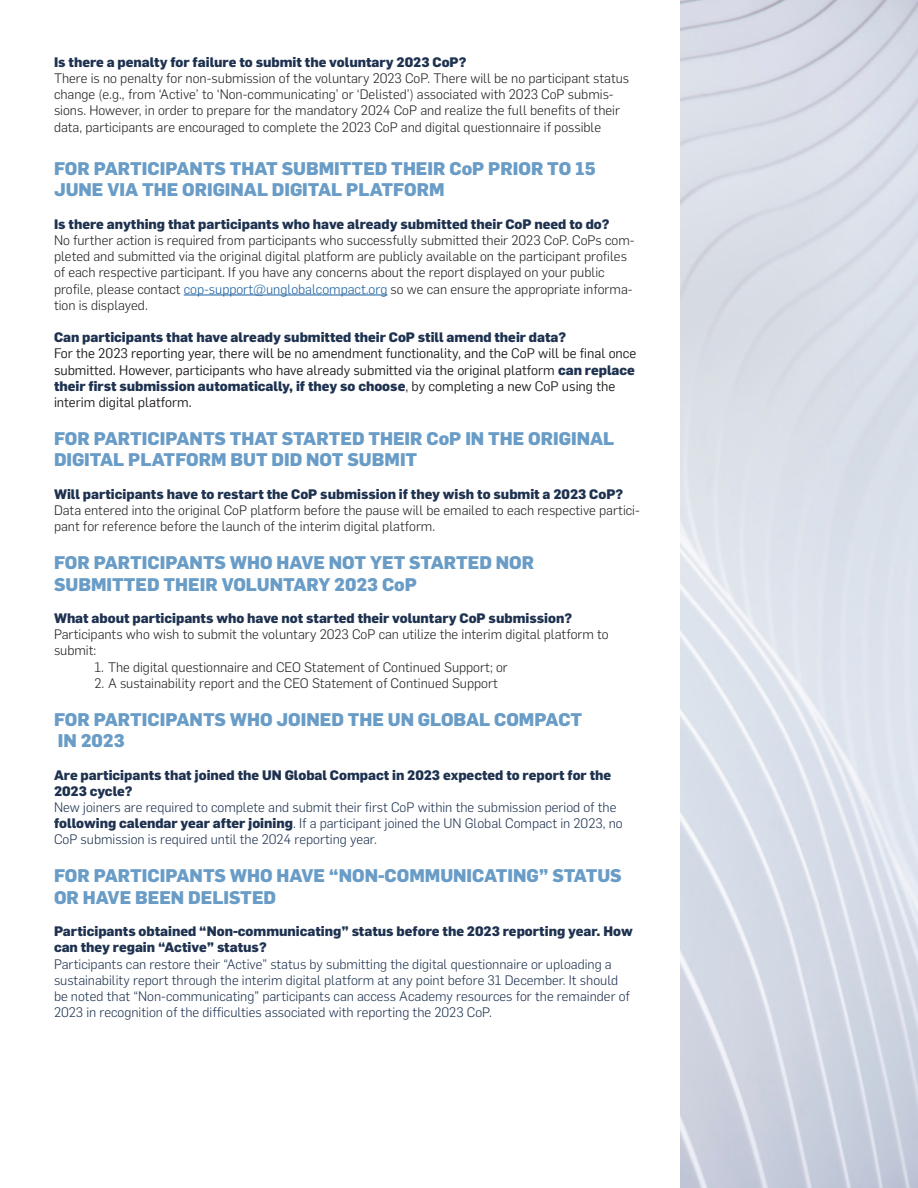
<style>
.page{position:relative;width:918px;height:1188px;background:#fff}
.page>*{position:absolute;margin:0;border:0;box-sizing:border-box;transform-origin:0 0}
.t1{font:800 18px/21.6px "Flama";color:#699cc6}
.t2{font:300 13.5px/16.2px "Flama";color:#231f20}
.t3{font:300 13.5px/16.2px "Flama";color:#1e3250}
.t4{font:800 13.5px/16.2px "Flama";color:#1e3250}
.t5{font:13.5px/16.2px "Flama";color:#231f20}
.s1{color:#175d9e}
.s2{font-weight:800;color:#1e3250}
.s3{font-weight:800}
</style>
<div class="page">
<hr style="left:184px;top:295px;width:203px;height:1px;background:#175d9e">
<img style="left:680px;top:0;width:238px;height:1188px">
<p class="t4" style="left:54px;top:53px;width:414px">Is there a penalty for failure to submit the voluntary 2023 CoP?</p>
<p class="t2" style="left:54px;top:69px;width:577px">There is no penalty for non-submission of the voluntary 2023 CoP. There will be no participant status change (e.g., from ‘Active’ to ‘Non-communicating’ or ‘Delisted’) associated with 2023 CoP submis&shy;sions. However, in order to prepare for the mandatory 2024 CoP and realize the full benefits of their data, participants are encouraged to complete the 2023 CoP and digital questionnaire if possible</p>
<p class="t1" style="left:54px;top:156px;width:543px">FOR PARTICIPANTS THAT SUBMITTED THEIR CoP PRIOR TO 15<br>JUNE VIA THE ORIGINAL DIGITAL PLATFORM</p>
<p class="t4" style="left:54px;top:215px;width:557px">Is there anything that participants who have already submitted their CoP need to do?</p>
<p class="t2" style="left:54px;top:231px;width:582px">No further action is required from participants who successfully submitted their 2023 CoP. CoPs com&shy;pleted and submitted via the original digital platform are publicly available on the participant profiles of each respective participant. If you have any concerns about the report displayed on your public profile, please contact <span class="s1">cop-support@unglobalcompact.org</span> so we can ensure the appropriate informa&shy;tion is displayed.</p>
<p class="t4" style="left:54px;top:328px;width:514px">Can participants that have already submitted their CoP still amend their data?</p>
<p class="t5" style="left:54px;top:345px;width:584px">For the 2023 reporting year, there will be no amendment functionality, and the CoP will be final once submitted. However, participants who have already submitted via the original platform <span class="s2">can replace their first submission automatically, if they so choose</span>, by completing a new CoP using the interim digital platform.</p>
<p class="t1" style="left:54px;top:426px;width:562px">FOR PARTICIPANTS THAT STARTED THEIR CoP IN THE ORIGINAL<br>DIGITAL PLATFORM BUT DID NOT SUBMIT</p>
<p class="t4" style="left:54px;top:485px;width:571px">Will participants have to restart the CoP submission if they wish to submit a 2023 CoP?</p>
<p class="t2" style="left:54px;top:501px;width:587px">Data entered into the original CoP platform before the pause will be emailed to each respective partici&shy;pant for reference before the launch of the interim digital platform.</p>
<p class="t1" style="left:54px;top:551px;width:482px">FOR PARTICIPANTS WHO HAVE NOT YET STARTED NOR</p>
<p class="t1" style="left:54px;top:572px;width:365px">SUBMITTED THEIR VOLUNTARY 2023 CoP</p>
<p class="t4" style="left:54px;top:609px;width:519px">What about participants who have not started their voluntary CoP submission?</p>
<p class="t2" style="left:54px;top:626px;width:556px">Participants who wish to submit the voluntary 2023 CoP can utilize the interim digital platform to submit:</p>
<p class="t2" style="left:94px;top:658px;width:415px">1. The digital questionnaire and CEO Statement of Continued Support; or</p>
<p class="t2" style="left:94px;top:674px;width:405px">2. A sustainability report and the CEO Statement of Continued Support</p>
<p class="t1" style="left:54px;top:707px;width:530px">FOR PARTICIPANTS WHO JOINED THE UN GLOBAL COMPACT</p>
<p class="t1" style="left:58px;top:729px;width:68px">IN 2023</p>
<p class="t4" style="left:54px;top:766px;width:559px">Are participants that joined the UN Global Compact in 2023 expected to report for the<br>2023 cycle?</p>
<p class="t3" style="left:54px;top:798px;width:570px">New joiners are required to complete and submit their first CoP within the submission period of the <span class="s3">following calendar year after joining</span>. If a participant joined the UN Global Compact in 2023, no<br>CoP submission is required until the 2024 reporting year.</p>
<p class="t1" style="left:54px;top:864px;width:569px">FOR PARTICIPANTS WHO HAVE “NON-COMMUNICATING” STATUS<br>OR HAVE BEEN DELISTED</p>
<p class="t4" style="left:54px;top:922px;width:580px">Participants obtained “Non-communicating” status before the 2023 reporting year. How can they regain “Active” status?</p>
<p class="t3" style="left:54px;top:955px;width:578px">Participants can restore their “Active” status by submitting the digital questionnaire or uploading a sustainability report through the interim digital platform at any point before 31 December. It should be noted that “Non-communicating” participants can access Academy resources for the remainder of 2023 in recognition of the difficulties associated with reporting the 2023 CoP.</p>
</div>
